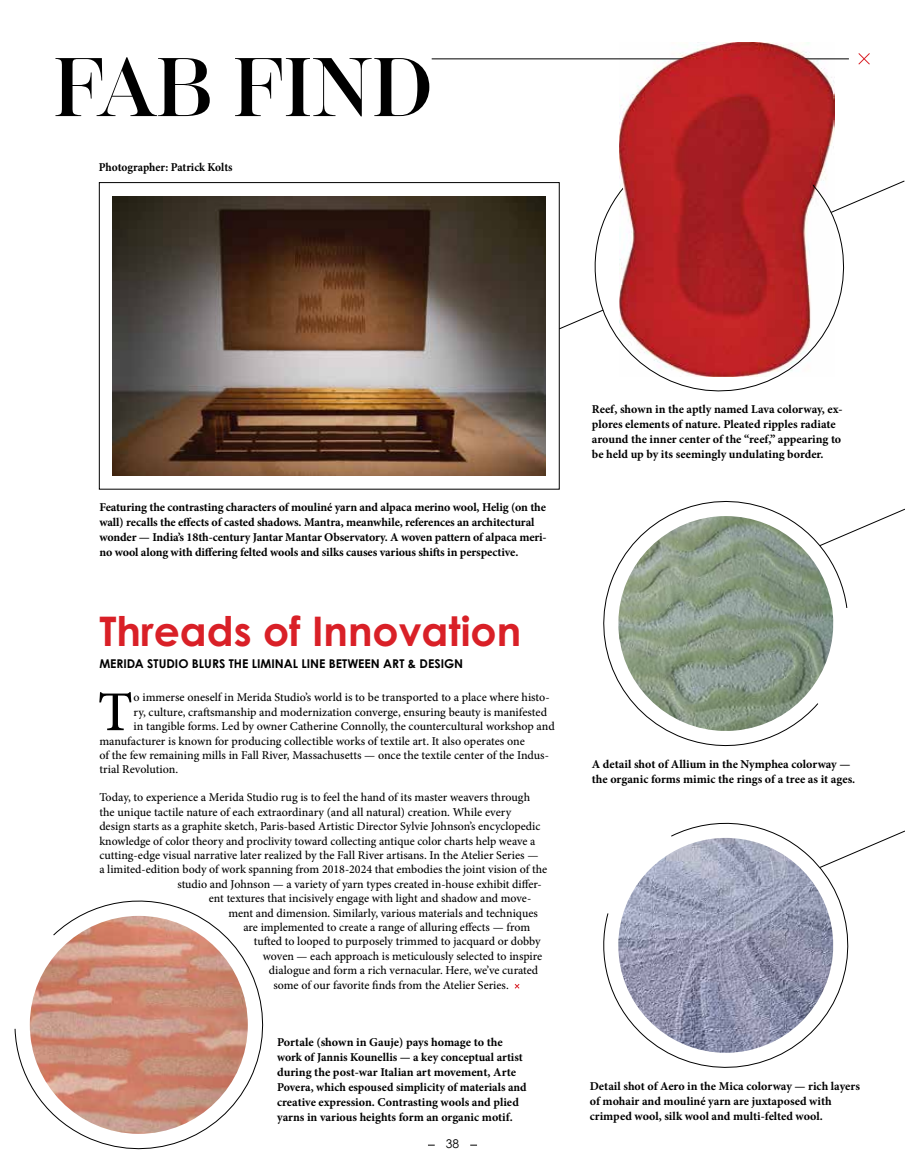
<style>
.page{position:relative;width:905px;height:1175px;background:#fff}
.page>*{position:absolute;margin:0;border:0;box-sizing:border-box;transform-origin:0 0}
.t1{font:600 82.8px "Scotch Display";color:#000}
.t2{font:500 56.25px "Minion Pro";color:#000}
.t3{font:700 40.8px "Century Gothic Pro";color:#d92027}
.t4{font:700 12.15px "Century Gothic Pro";color:#000}
.t5{font:500 12px "Minion Pro";color:#000}
.t6{font:700 12px/15px "Minion Pro";letter-spacing:-.005em;color:#000}
.t7{font:700 12px "Minion Pro";letter-spacing:-.005em;color:#000;scale:.95 1}
.t8{font:12px "Century Gothic Pro";color:#000}
</style>
<div class="page">
<svg style="left:514px;top:984px;width:6px;height:5px"></svg>
<img style="left:619px;top:96px;width:215px;height:86px">
<div style="left:99px;top:182px;width:460px;height:307px;border:1px solid #000"></div>
<svg style="left:858px;top:53px;width:12px;height:12px"></svg>
<hr style="left:431px;top:58px;width:417px;height:1px;background:#000">
<svg style="left:14px;top:900px;width:250px;height:250px"></svg>
<svg style="left:603px;top:822px;width:246px;height:246px"></svg>
<img style="left:30px;top:915px;width:218px;height:219px">
<img style="left:614px;top:838px;width:223px;height:227px">
<img style="left:619px;top:42px;width:215px;height:54px">
<img style="left:113px;top:196px;width:432px;height:280px">
<svg style="left:594px;top:182px;width:251px;height:210px"></svg>
<svg style="left:603px;top:501px;width:244px;height:246px"></svg>
<img style="left:613px;top:516px;width:225px;height:220px">
<svg style="left:819px;top:508px;width:85px;height:38px"></svg>
<svg style="left:819px;top:830px;width:85px;height:38px"></svg>
<svg style="left:558px;top:309px;width:46px;height:21px"></svg>
<svg style="left:830px;top:180px;width:74px;height:33px"></svg>
<h1 class="t1" style="left:53px;top:40px;width:381px">FAB FIND</h1>
<p class="t7" style="left:99px;top:159px;width:142px">Photographer: Patrick Kolts</p>
<p class="t6" style="left:99px;top:500px;width:449px">Featuring the contrasting characters of mouliné yarn and alpaca merino wool, Helig (on the wall) recalls the effects of casted shadows. Mantra, meanwhile, references an architectural wonder — India’s 18th-century Jantar Mantar Observatory. A woven pattern of alpaca meri&shy;no wool along with differing felted wools and silks causes various shifts in perspective.</p>
<h3 class="t3" style="left:99px;top:605px;width:423px">Threads of Innovation</h3>
<p class="t4" style="left:99px;top:655px;width:365px">MERIDA STUDIO BLURS THE LIMINAL LINE BETWEEN ART &amp; DESIGN</p>
<h2 class="t2" style="left:98px;top:674px;width:36px">T</h2>
<p class="t5" style="left:134px;top:689px;width:417px">o immerse oneself in Merida Studio’s world is to be transported to a place where histo-</p>
<p class="t5" style="left:134px;top:704px;width:415px">ry, culture, craftsmanship and modernization converge, ensuring beauty is manifested</p>
<p class="t5" style="left:134px;top:718px;width:422px">in tangible forms. Led by owner Catherine Connolly, the countercultural workshop and</p>
<p class="t5" style="left:99px;top:732px;width:427px">manufacturer is known for producing collectible works of textile art. It also operates one</p>
<p class="t5" style="left:99px;top:747px;width:451px">of the few remaining mills in Fall River, Massachusetts — once the textile center of the Indus-</p>
<p class="t5" style="left:99px;top:761px;width:80px">trial Revolution.</p>
<p class="t5" style="left:99px;top:789px;width:432px">Today, to experience a Merida Studio rug is to feel the hand of its master weavers through</p>
<p class="t5" style="left:99px;top:803px;width:413px">the unique tactile nature of each extraordinary (and all natural) creation. While every</p>
<p class="t5" style="left:99px;top:818px;width:442px">design starts as a graphite sketch, Paris-based Artistic Director Sylvie Johnson’s encyclopedic</p>
<p class="t5" style="left:99px;top:832px;width:437px">knowledge of color theory and proclivity toward collecting antique color charts help weave a</p>
<p class="t5" style="left:99px;top:847px;width:440px">cutting-edge visual narrative later realized by the Fall River artisans. In the Atelier Series —</p>
<p class="t5" style="left:99px;top:861px;width:449px">a limited-edition body of work spanning from 2018-2024 that embodies the joint vision of the</p>
<p class="t5" style="left:177px;top:875px;width:366px">studio and Johnson — a variety of yarn types created in-house exhibit differ-</p>
<p class="t5" style="left:209px;top:890px;width:324px">ent textures that incisively engage with light and shadow and move-</p>
<p class="t5" style="left:228px;top:904px;width:311px">ment and dimension. Similarly, various materials and techniques</p>
<p class="t5" style="left:243px;top:919px;width:288px">are implemented to create a range of alluring effects — from</p>
<p class="t5" style="left:254px;top:933px;width:288px">tufted to looped to purposely trimmed to jacquard or dobby</p>
<p class="t5" style="left:263px;top:947px;width:281px">woven — each approach is meticulously selected to inspire</p>
<p class="t5" style="left:269px;top:962px;width:271px">dialogue and form a rich vernacular. Here, we’ve curated</p>
<p class="t5" style="left:273px;top:976px;width:237px">some of our favorite finds from the Atelier Series.</p>
<p class="t6" style="left:277px;top:1034px;width:251px">Portale (shown in Gauje) pays homage to the work of Jannis Kounellis — a key conceptual artist during the post-war Italian art movement, Arte Povera, which espoused simplicity of materials and creative expression. Contrasting wools and plied yarns in various heights form an organic motif.</p>
<p class="t8" style="left:446px;top:1136px;width:15px">38</p>
<p class="t6" style="left:592px;top:401px;width:252px">Reef, shown in the aptly named Lava colorway, ex&shy;plores elements of nature. Pleated ripples radiate around the inner center of the “reef,” appearing to be held up by its seemingly undulating border.</p>
<p class="t6" style="left:592px;top:756px;width:265px">A detail shot of Allium in the Nymphea colorway — the organic forms mimic the rings of a tree as it ages.</p>
<p class="t6" style="left:590px;top:1078px;width:271px">Detail shot of Aero in the Mica colorway — rich layers of mohair and mouliné yarn are juxtaposed with crimped wool, silk wool and multi-felted wool.</p>
</div>
